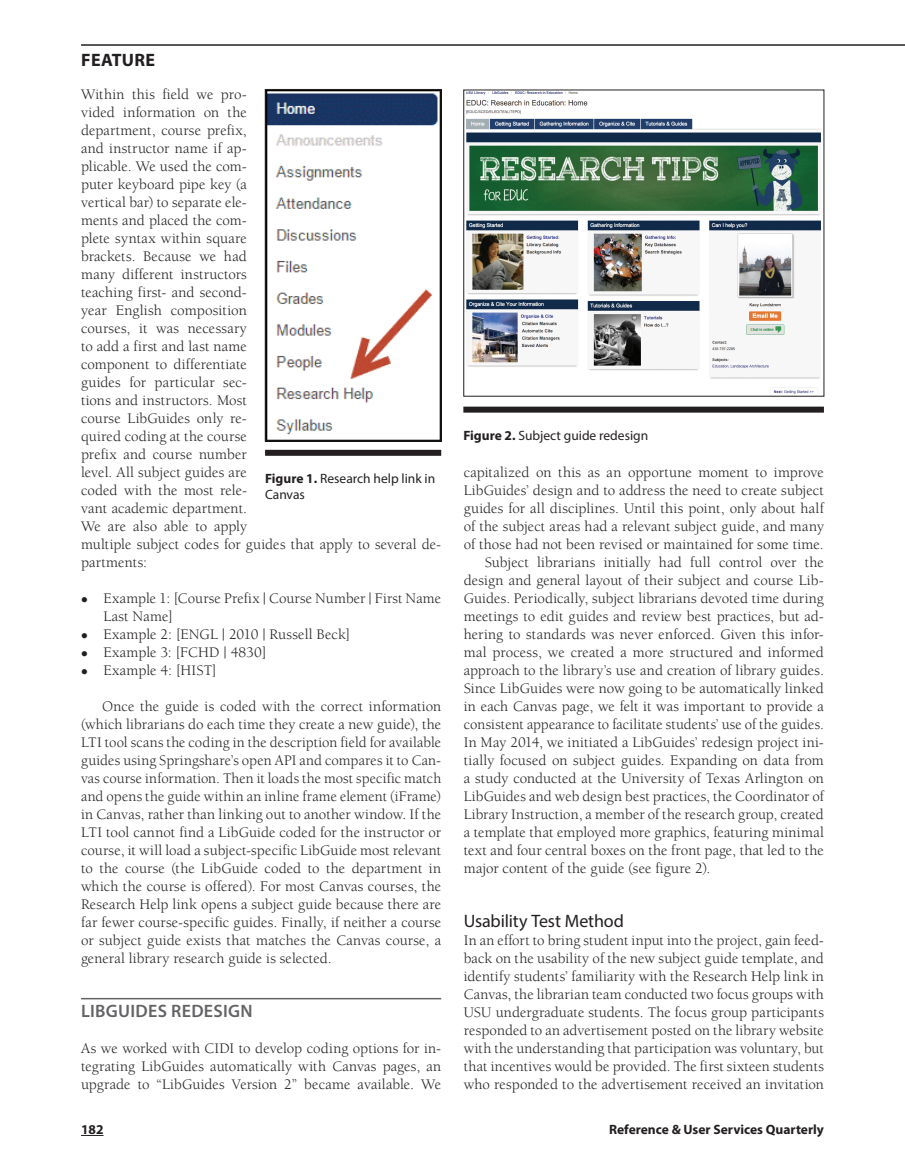
<style>
.page{position:relative;width:905px;height:1175px;background:#fff}
.page>*{position:absolute;margin:0;border:0;box-sizing:border-box;transform-origin:0 0}
.t1{font:18px "Myriad Pro";letter-spacing:-.005em;color:#231f20}
.t2{font:600 18px "Myriad Pro";letter-spacing:.015em;color:#636366}
.t3{font:700 18px "Myriad Pro";letter-spacing:.02em;color:#231f20}
.t4{font:15px/18px "Berkeley";letter-spacing:.005em;color:#231f20;text-align:justify}
.t5{font:13.5px/16.2px "Myriad Pro";color:#231f20}
.t6{font:700 13.5px "Myriad Pro";color:#231f20}
.s1{font-weight:700}
</style>
<div class="page">
<svg style="left:81px;top:1135px;width:22px;height:1px"></svg>
<hr style="left:81px;top:44px;width:823px;height:2px;background:#231f20">
<hr style="left:81px;top:998px;width:360px;height:1px;background:#636366">
<img style="left:267px;top:91px;width:172px;height:348px">
<div style="left:265px;top:89px;width:176px;height:352px;border:1px solid #231f20"></div>
<div style="left:265px;top:450px;width:176px;height:6px;background:#231f20"></div>
<div style="left:463px;top:406px;width:361px;height:6px;background:#231f20"></div>
<img style="left:466px;top:92px;width:355px;height:302px">
<p class="t3" style="left:81px;top:48px;width:75px">FEATURE</p>
<p class="t4" style="left:81px;top:86px;width:361px;text-align:left">Within this field we pro-<br>vided information on the<br>department, course prefix,<br>and instructor name if ap-<br>plicable. We used the com-<br>puter keyboard pipe key (a<br>vertical bar) to separate ele-<br>ments and placed the com-<br>plete syntax within square<br>brackets. Because we had<br>many different instructors<br>teaching first- and second-<br>year English composition<br>courses, it was necessary<br>to add a first and last name<br>component to differentiate<br>guides for particular sec-<br>tions and instructors. Most<br>course LibGuides only re-<br>quired coding at the course<br>prefix and course number<br>level. All subject guides are<br>coded with the most rele-<br>vant academic department.<br>We are also able to apply<br>multiple subject codes for guides that apply to several de&shy;partments:</p>
<p class="t4" style="left:104px;top:590px;width:339px;text-align:left">Example 1: [Course Prefix | Course Number | First Name<br>Last Name]<br>Example 2: [ENGL | 2010 | Russell Beck]<br>Example 3: [FCHD | 4830]<br>Example 4: [HIST]</p>
<p class="t4" style="left:81px;top:698px;width:362px;text-indent:21px">Once the guide is coded with the correct information (which librarians do each time they create a new guide), the LTI tool scans the coding in the description field for available guides using Springshare’s open API and compares it to Can&shy;vas course information. Then it loads the most specific match and opens the guide within an inline frame element (iFrame) in Canvas, rather than linking out to another window. If the LTI tool cannot find a LibGuide coded for the instructor or course, it will load a subject-specific LibGuide most relevant to the course (the LibGuide coded to the department in which the course is offered). For most Canvas courses, the Research Help link opens a subject guide because there are far fewer course-specific guides. Finally, if neither a course or subject guide exists that matches the Canvas course, a general library research guide is selected.</p>
<p class="t2" style="left:81px;top:1000px;width:173px">LIBGUIDES REDESIGN</p>
<p class="t4" style="left:81px;top:1040px;width:362px">As we worked with CIDI to develop coding options for in&shy;tegrating LibGuides automatically with Canvas pages, an upgrade to “LibGuides Version 2” became available. We</p>
<p class="t5" style="left:265px;top:470px;width:172px"><span class="s1">Figure 1.</span> Research help link in<br>Canvas</p>
<p class="t5" style="left:463px;top:427px;width:186px"><span class="s1">Figure 2.</span> Subject guide redesign</p>
<p class="t4" style="left:464px;top:464px;width:362px">capitalized on this as an opportune moment to improve</p>
<p class="t4" style="left:464px;top:482px;width:361px">LibGuides’ design and to address the need to create subject</p>
<p class="t4" style="left:464px;top:500px;width:361px">guides for all disciplines. Until this point, only about half</p>
<p class="t4" style="left:464px;top:518px;width:361px">of the subject areas had a relevant subject guide, and many</p>
<p class="t4" style="left:464px;top:536px;width:361px">of those had not been revised or maintained for some time.</p>
<p class="t4" style="left:484px;top:554px;width:341px">Subject librarians initially had full control over the</p>
<p class="t4" style="left:464px;top:572px;width:361px">design and general layout of their subject and course Lib-</p>
<p class="t4" style="left:464px;top:590px;width:361px">Guides. Periodically, subject librarians devoted time during</p>
<p class="t4" style="left:464px;top:608px;width:361px">meetings to edit guides and review best practices, but ad-</p>
<p class="t4" style="left:464px;top:626px;width:361px">hering to standards was never enforced. Given this infor-</p>
<p class="t4" style="left:464px;top:644px;width:362px">mal process, we created a more structured and informed</p>
<p class="t4" style="left:464px;top:662px;width:361px">approach to the library’s use and creation of library guides.</p>
<p class="t4" style="left:464px;top:680px;width:362px">Since LibGuides were now going to be automatically linked</p>
<p class="t4" style="left:464px;top:698px;width:362px">in each Canvas page, we felt it was important to provide a</p>
<p class="t4" style="left:464px;top:716px;width:362px">consistent appearance to facilitate students’ use of the guides.</p>
<p class="t4" style="left:464px;top:734px;width:361px">In May 2014, we initiated a LibGuides’ redesign project ini-</p>
<p class="t4" style="left:464px;top:752px;width:361px">tially focused on subject guides. Expanding on data from</p>
<p class="t4" style="left:464px;top:770px;width:362px">a study conducted at the University of Texas Arlington on</p>
<p class="t4" style="left:464px;top:788px;width:362px">LibGuides and web design best practices, the Coordinator of</p>
<p class="t4" style="left:464px;top:806px;width:362px">Library Instruction, a member of the research group, created</p>
<p class="t4" style="left:464px;top:824px;width:361px">a template that employed more graphics, featuring minimal</p>
<p class="t4" style="left:464px;top:842px;width:362px">text and four central boxes on the front page, that led to the</p>
<p class="t4" style="left:464px;top:860px;width:248px">major content of the guide (see figure 2).</p>
<p class="t1" style="left:464px;top:910px;width:162px">Usability Test Method</p>
<p class="t4" style="left:464px;top:932px;width:362px">In an effort to bring student input into the project, gain feed&shy;back on the usability of the new subject guide template, and identify students’ familiarity with the Research Help link in Canvas, the librarian team conducted two focus groups with USU undergraduate students. The focus group participants responded to an advertisement posted on the library website with the understanding that participation was voluntary, but that incentives would be provided. The first sixteen students who responded to the advertisement received an invitation</p>
<p class="t6" style="left:81px;top:1120px;width:24px">182</p>
<p class="t6" style="left:609px;top:1120px;width:216px">Reference &amp; User Services Quarterly</p>
</div>
